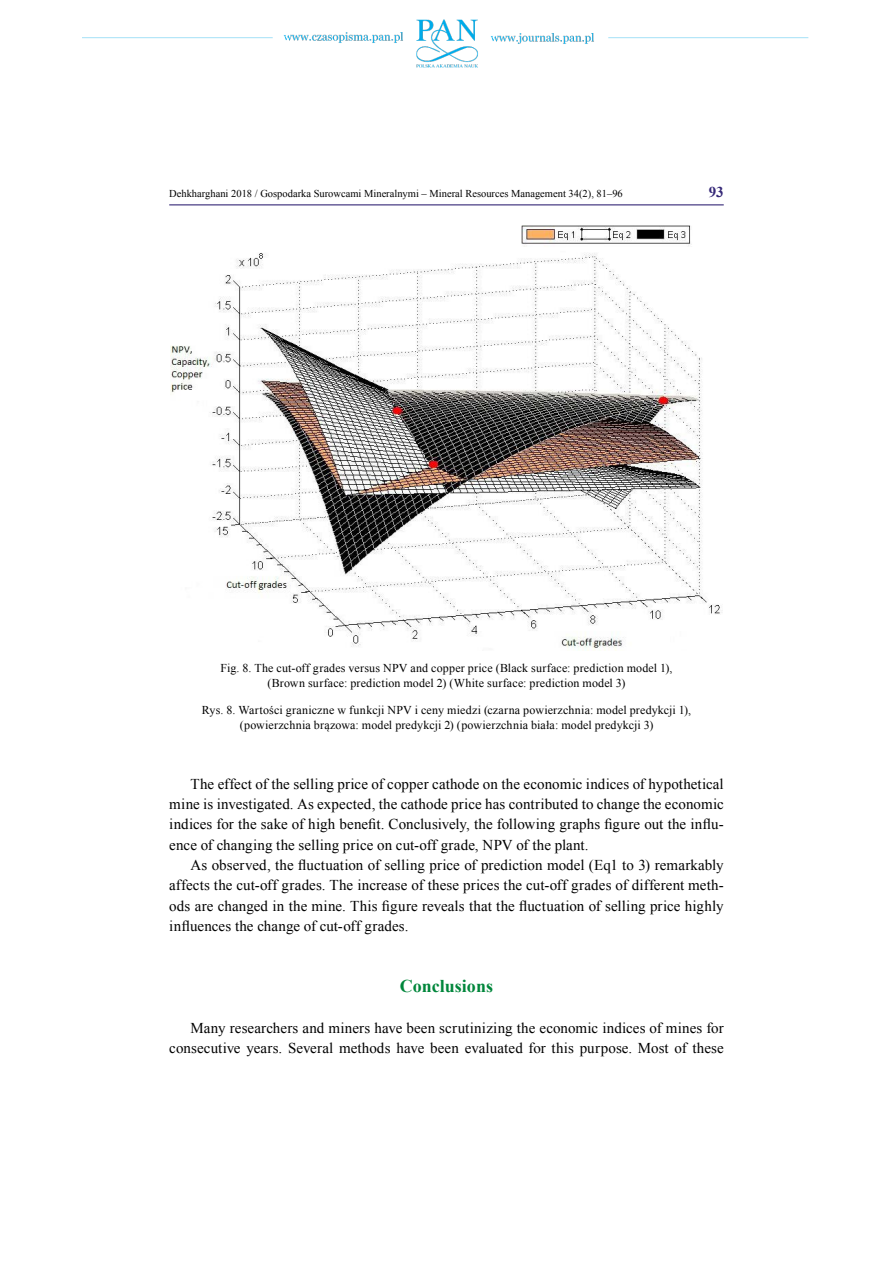
<style>
.page{position:relative;width:893px;height:1263px;background:#fff}
.page>*{position:absolute;margin:0;border:0;box-sizing:border-box;transform-origin:0 0}
.t1{font:700 18px "Times New Roman";color:#00863b}
.t2{font:15px/20.2px "Times New Roman";letter-spacing:.005em;color:#000;text-align:justify}
.t3{font:700 15px "Times New Roman";color:#362978}
.t4{font:12px/15px "Times New Roman";letter-spacing:.015em;color:#000;text-align:center}
.t5{font:10.5px "Times New Roman";color:#000}
</style>
<div class="page">
<img style="left:82px;top:19px;width:727px;height:49px">
<hr style="left:169px;top:204px;width:555px;height:1px;background:#362978">
<img style="left:171px;top:225px;width:551px;height:426px">
<p class="t5" style="left:169px;top:186px;width:455px">Dehkharghani 2018 / Gospodarka Surowcami Mineralnymi – Mineral Resources Management 34(2), 81–96</p>
<p class="t3" style="left:709px;top:182px;width:16px">93</p>
<p class="t4" style="left:221px;top:660px;width:453px">Fig. 8. The cut-off grades versus NPV and copper price (Black surface: prediction model 1), (Brown surface: prediction model 2) (White surface: prediction model 3)</p>
<p class="t4" style="left:202px;top:703px;width:491px">Rys. 8. Wartości graniczne w funkcji NPV i ceny miedzi (czarna powierzchnia: model predykcji 1), (powierzchnia brązowa: model predykcji 2) (powierzchnia biała: model predykcji 3)</p>
<p class="t2" style="left:169px;top:773px;width:556px;text-indent:21px">The effect of the selling price of copper cathode on the economic indices of hypothetical mine is investigated. As expected, the cathode price has contributed to change the economic indices for the sake of high benefit. Conclusively, the following graphs figure out the influ&shy;ence of changing the selling price on cut-off grade, NPV of the plant.</p>
<p class="t2" style="left:169px;top:854px;width:556px;text-indent:21px">As observed, the fluctuation of selling price of prediction model (Eq1 to 3) remarkably affects the cut-off grades. The increase of these prices the cut-off grades of different meth&shy;ods are changed in the mine. This figure reveals that the fluctuation of selling price highly influences the change of cut-off grades.</p>
<p class="t1" style="left:400px;top:973px;width:95px">Conclusions</p>
<p class="t2" style="left:169px;top:1017px;width:556px;text-align:right">Many researchers and miners have been scrutinizing the economic indices of mines for consecutive years. Several methods have been evaluated for this purpose. Most of these</p>
</div>
